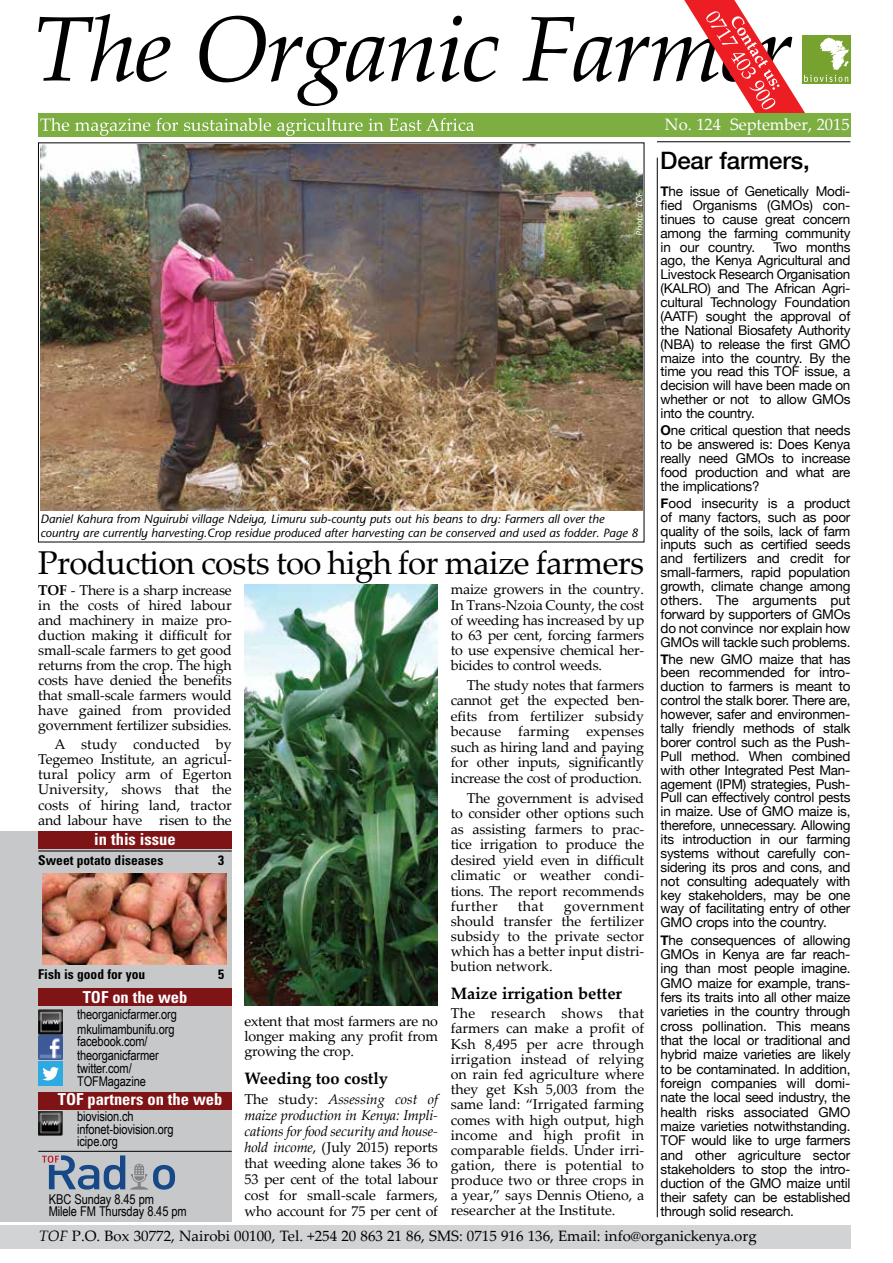
<style>
.page{position:relative;width:893px;height:1263px;background:#fff}
.page>*{position:absolute;margin:0;border:0;box-sizing:border-box;transform-origin:0 0}
.t1{font:33px "Palatino Linotype";letter-spacing:-.02em;color:#000}
.t2{font:500 24px "Helvetica Neue";letter-spacing:-.005em;color:#000}
.t3{font:700 condensed 16.5px "Univers LT Std";color:#fff}
.t4{font:700 16.5px "Palatino Linotype";color:#000}
.t5{font:16.5px "Palatino Linotype";color:#fff}
.t6{font:15px "Palatino Linotype";color:#000}
.t7{font:14.25px/15px "Palatino Linotype";letter-spacing:-.015em;color:#000;text-align:justify}
.t8{font:13.5px/14px "Helvetica Neue";letter-spacing:-.02em;color:#000;text-align:justify}
.t9{font:13.5px/13.2px "Arial Narrow";letter-spacing:-.01em;color:#000}
.t10{font:700 condensed 13.5px "Univers LT Std";color:#000}
.t11{font:italic 500 12px/14.4px "Ruim Stone Sans";color:#000}
.t12{font:italic 500 9px "Ruim Stone Sans";color:#fff}
.s1{font-weight:700}
.s2{font-style:italic}
</style>
<div class="page">
<div style="left:0;top:832px;width:232px;height:390px;background:#c7c8ca"></div>
<div style="left:0;top:1225px;width:850px;height:23px;background:#d1d3d4"></div>
<svg style="left:38px;top:14px;width:646px;height:92px"></svg>
<img style="left:848px;top:37px;width:2px;height:36px">
<hr style="left:38px;top:851px;width:194px;height:1px;background:#000">
<hr style="left:657px;top:141px;width:193px;height:1px;background:#000">
<hr style="left:657px;top:158px;width:1px;height:1059px;background:#000">
<hr style="left:38px;top:1151px;width:194px;height:1px;background:#000">
<img style="left:42px;top:874px;width:184px;height:90px">
<div style="left:38px;top:989px;width:194px;height:17px;background:#7f1416"></div>
<div style="left:38px;top:1092px;width:194px;height:17px;background:#7f1416"></div>
<div style="left:38px;top:832px;width:194px;height:17px;background:#7f1416"></div>
<img style="left:38px;top:1009px;width:25px;height:51px">
<div style="left:38px;top:1061px;width:25px;height:25px;background:#2caae1"></div>
<svg style="left:42px;top:1067px;width:17px;height:13px"></svg>
<img style="left:38px;top:1111px;width:25px;height:24px">
<img style="left:41px;top:144px;width:601px;height:366px">
<div style="left:38px;top:113px;width:812px;height:23px;background:#7cae42"></div>
<svg style="left:40px;top:118px;width:434px;height:18px"></svg>
<svg style="left:684px;top:0;width:164px;height:137px"></svg>
<svg style="left:42px;top:1155px;width:133px;height:34px"></svg>
<img style="left:244px;top:585px;width:194px;height:421px">
<p class="t5" style="left:665px;top:113px;width:186px">No. 124 September, 2015</p>
<p class="t12" style="left:634px;top:236px;width:45px;rotate:-90deg">Photo: TOF</p>
<p class="t11" style="left:40px;top:511px;width:599px">Daniel Kahura from Nguirubi village Ndeiya, Limuru sub-county puts out his beans to dry: Farmers all over the country are currently harvesting.Crop residue produced after harvesting can be conserved and used as fodder. Page 8</p>
<h1 class="t1" style="left:38px;top:539px;width:608px">Production costs too high for maize farmers</h1>
<p class="t7" style="left:451px;top:581px;width:195px">maize growers in the country.<br>In Trans-Nzoia County, the cost of weeding has increased by up to 63 per cent, forcing farmers to use expensive chemical her&shy;bicides to control weeds.</p>
<p class="t7" style="left:451px;top:677px;width:195px;line-height:15.5px;text-indent:16px">The study notes that farmers cannot get the expected ben&shy;efits from fertilizer subsidy because farming expenses such as hiring land and paying for other inputs, significantly increase the cost of production.</p>
<p class="t7" style="left:451px;top:789px;width:195px;line-height:15.5px;text-indent:16px">The government is advised to consider other options such as assisting farmers to prac&shy;tice irrigation to produce the desired yield even in difficult climatic or weather condi&shy;tions. The report recommends further</p>
<p class="t7" style="left:38px;top:582px;width:195px"><span class="s1">TOF</span> - There is a sharp increase in the costs of hired labour and machinery in maize pro&shy;duction making it difficult for small-scale farmers to get good returns from the crop. The high costs have denied the benefits that small-scale farmers would have gained from provided government fertilizer subsidies.</p>
<p class="t7" style="left:38px;top:736px;width:195px;text-indent:16px">A study conducted by Tegemeo Institute, an agricul&shy;tural policy arm of Egerton University, shows that the costs of hiring land, tractor and labour have risen to the</p>
<p class="t3" style="left:94px;top:828px;width:83px">in this issue</p>
<p class="t10" style="left:38px;top:852px;width:127px">Sweet potato diseases</p>
<p class="t10" style="left:218px;top:852px;width:7px">3</p>
<p class="t7" style="left:518px;top:898px;width:28px">that</p>
<p class="t7" style="left:451px;top:898px;width:195px;text-indent:113px">government should transfer the fertilizer subsidy to the private sector which has a better input distri&shy;bution network.</p>
<p class="t4" style="left:451px;top:981px;width:173px">Maize irrigation better</p>
<p class="t7" style="left:451px;top:1005px;width:195px">The research shows that farmers can make a profit of Ksh 8,495 per acre through irrigation instead of relying on rain fed agriculture where they get Ksh 5,003 from the same land: “Irrigated farming comes with high output, high income and high profit in comparable fields. Under irri&shy;gation, there is potential to produce two or three crops in a year,” says Dennis Otieno, a researcher at the Institute.</p>
<p class="t10" style="left:38px;top:966px;width:108px">Fish is good for you</p>
<p class="t10" style="left:218px;top:966px;width:7px">5</p>
<p class="t9" style="left:77px;top:1007px;width:101px;line-height:14.2px">theorganicfarmer.org mkulimambunifu.org</p>
<p class="t9" style="left:77px;top:1034px;width:83px">facebook.com/ theorganicfarmer twitter.com/<br>TOFMagazine</p>
<p class="t9" style="left:77px;top:1109px;width:98px;line-height:12.8px">biovision.ch infonet-biovision.org icipe.org</p>
<p class="t3" style="left:83px;top:987px;width:106px">TOF on the web</p>
<p class="t7" style="left:244px;top:1013px;width:195px">extent that most farmers are no longer making any profit from growing the crop.</p>
<p class="t4" style="left:244px;top:1067px;width:145px">Weeding too costly</p>
<p class="t7" style="left:244px;top:1091px;width:195px;line-height:15.9px">The study: <span class="s2">Assessing cost of maize production in Kenya: Impli&shy;cations for food security and house&shy;hold income</span>, (July 2015) reports that weeding alone takes 36 to 53 per cent of the total labour cost for small-scale farmers, who account for 75 per cent of</p>
<p class="t3" style="left:58px;top:1089px;width:166px">TOF partners on the web</p>
<p class="t9" style="left:49px;top:1192px;width:139px;line-height:12.8px">KBC Sunday 8.45 pm<br>Milele FM Thursday 8.45 pm</p>
<h2 class="t2" style="left:660px;top:141px;width:151px">Dear farmers,</h2>
<p class="t8" style="left:661px;top:183px;width:191px"><span class="s1">T</span>he issue of Genetically Modi&shy;fied Organisms (GMOs) con&shy;tinues to cause great concern among the farming community in our country.</p>
<p class="t8" style="left:661px;top:239px;width:191px;text-indent:113px">Two months ago, the Kenya Agricultural and Livestock Research Organisation (KALRO) and The African Agri&shy;cultural Technology Foundation (AATF) sought the approval of the National Biosafety Authority (NBA) to release the first GMO maize into the country. By the time you read this TOF issue, a decision will have been made on whether or not to allow GMOs into the country.</p>
<p class="t8" style="left:661px;top:422px;width:191px"><span class="s1">O</span>ne critical question that needs to be answered is: Does Kenya really need GMOs to increase food production and what are the implications?</p>
<p class="t8" style="left:661px;top:495px;width:191px"><span class="s1">F</span>ood insecurity is a product of many factors, such as poor quality of the soils, lack of farm inputs such as certified seeds and fertilizers and credit for small-farmers, rapid population growth, climate change among others. The arguments put forward by supporters of GMOs do not convince nor explain how GMOs will tackle such problems.</p>
<p class="t8" style="left:661px;top:651px;width:191px"><span class="s1">T</span>he new GMO maize that has been recommended for intro&shy;duction to farmers is meant to control the stalk borer. There are, however, safer and environmen&shy;tally friendly methods of stalk borer control such as the Push-Pull method. When combined with other Integrated Pest Man&shy;agement (IPM) strategies, Push-Pull can effectively control pests in maize. Use of GMO maize is, therefore, unnecessary. Allowing its introduction in our farming systems without carefully con&shy;sidering its pros and cons, and not consulting adequately with key stakeholders, may be one way of facilitating entry of other GMO crops into the country.</p>
<p class="t8" style="left:661px;top:932px;width:191px"><span class="s1">T</span>he consequences of allowing GMOs in Kenya are far reach&shy;ing than most people imagine.<br>GMO maize for example, trans&shy;fers its traits into all other maize varieties in the country through cross pollination. This means that the local or traditional and hybrid maize varieties are likely to be contaminated. In addition, foreign companies will domi&shy;nate the local seed industry, the health risks associated GMO maize varieties notwithstanding.<br>TOF would like to urge farmers and other agriculture sector stakeholders to stop the intro&shy;duction of the GMO maize until their safety can be established through solid research.</p>
<p class="t6" style="left:39px;top:1226px;width:719px"><span class="s2">TOF</span> P.O. Box 30772, Nairobi 00100, Tel. +254 20 863 21 86, SMS: 0715 916 136, Email: info@organickenya.org</p>
</div>
